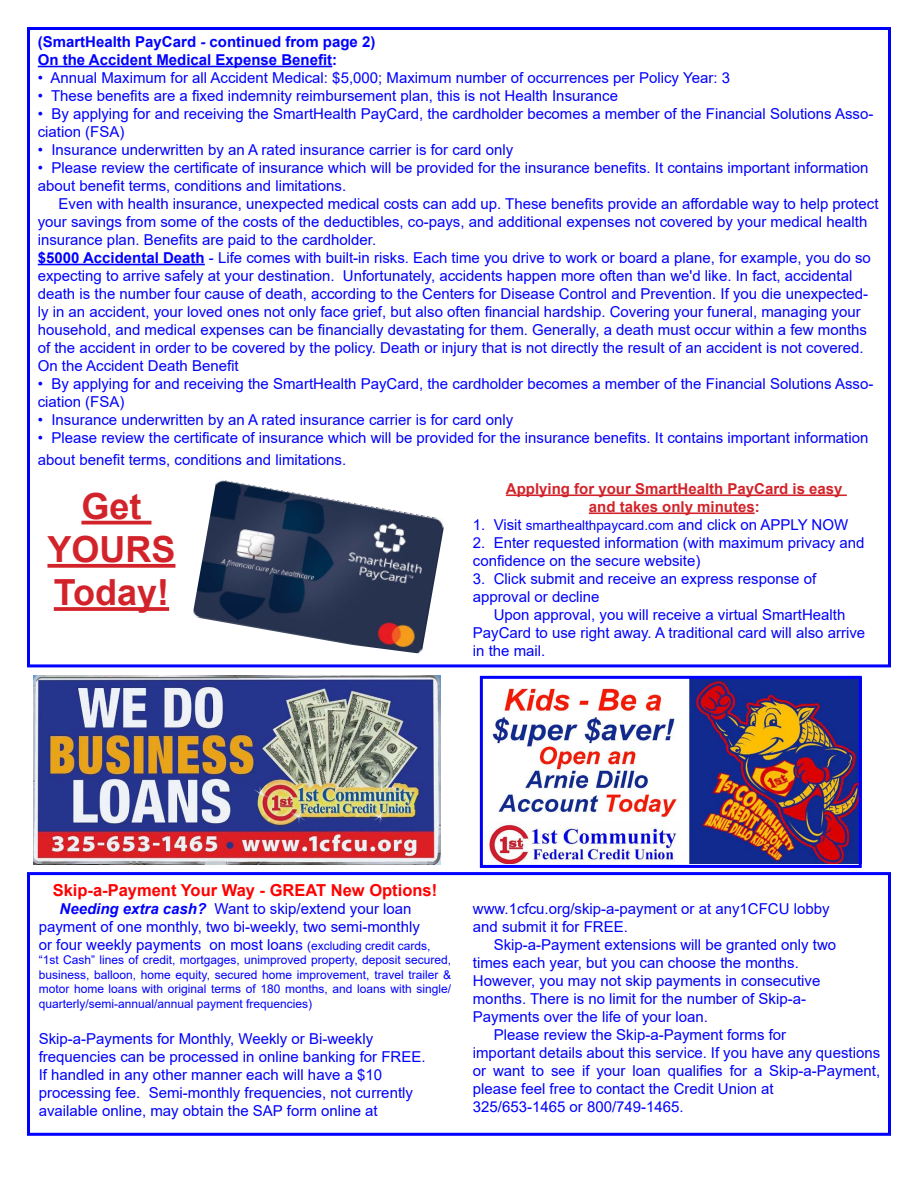
<style>
.page{position:relative;width:918px;height:1188px;background:#fff}
.page>*{position:absolute;margin:0;border:0;box-sizing:border-box;transform-origin:0 0}
.t1{font:700 36px/43.2px "Arial";color:#d2232a;text-align:center}
.t2{font:700 16.5px "Arial";color:#f00}
.t3{font:15px/18px "Arial";color:#00f}
.t4{font:700 15px/18px "Arial";color:#00f}
.t5{font:700 15px/18px "Arial";color:#d2232a;text-align:center}
.t6{font:12px/14.4px "Arial";color:#00f;text-align:justify}
.s1{font-weight:700}
.s2{font-size:13.5px}
.s3{font-weight:700;font-style:italic}
.s4{font-size:12px}
</style>
<div class="page">
<div style="left:27px;top:872px;width:864px;height:264px;border:3px solid #00f"></div>
<hr style="left:506px;top:494px;width:341px;height:2px;background:#d2232a">
<hr style="left:589px;top:512px;width:166px;height:2px;background:#d2232a">
<img style="left:193px;top:480px;width:251px;height:174px">
<svg style="left:81px;top:521px;width:70px;height:4px"></svg>
<svg style="left:47px;top:564px;width:128px;height:4px"></svg>
<svg style="left:54px;top:607px;width:115px;height:4px"></svg>
<hr style="left:38px;top:66px;width:294px;height:1px;background:#00f">
<hr style="left:38px;top:264px;width:167px;height:1px;background:#00f">
<div style="left:27px;top:27px;width:864px;height:640px;border:3px solid #00f"></div>
<img style="left:33px;top:676px;width:407px;height:189px">
<img style="left:487px;top:680px;width:371px;height:183px">
<div style="left:480px;top:676px;width:382px;height:192px;border:3px solid #00f"></div>
<p class="t4" style="left:38px;top:33px;width:339px">(SmartHealth PayCard - continued from page 2)<br>On the Accident Medical Expense Benefit:</p>
<p class="t3" style="left:38px;top:69px;width:694px">• Annual Maximum for all Accident Medical: $5,000; Maximum number of occurrences per Policy Year: 3</p>
<p class="t3" style="left:38px;top:87px;width:582px">• These benefits are a fixed indemnity reimbursement plan, this is not Health Insurance</p>
<p class="t3" style="left:38px;top:105px;width:837px">• By applying for and receiving the SmartHealth PayCard, the cardholder becomes a member of the Financial Solutions Asso&shy;ciation (FSA)</p>
<p class="t3" style="left:38px;top:141px;width:477px">• Insurance underwritten by an A rated insurance carrier is for card only</p>
<p class="t3" style="left:38px;top:159px;width:832px">• Please review the certificate of insurance which will be provided for the insurance benefits. It contains important information about benefit terms, conditions and limitations.</p>
<p class="t3" style="left:38px;top:195px;width:842px;text-indent:21px">Even with health insurance, unexpected medical costs can add up. These benefits provide an affordable way to help protect your savings from some of the costs of the deductibles, co-pays, and additional expenses not covered by your medical health insurance plan. Benefits are paid to the cardholder.<br><span class="s1">$5000 Accidental Death</span> - Life comes with built-in risks. Each time you drive to work or board a plane, for example, you do so expecting to arrive safely at your destination. Unfortunately, accidents happen more often than we'd like. In fact, accidental death is the number four cause of death, according to the Centers for Disease Control and Prevention. If you die unexpected&shy;ly in an accident, your loved ones not only face grief, but also often financial hardship. Covering your funeral, managing your household, and medical expenses can be financially devastating for them. Generally, a death must occur within a few months of the accident in order to be covered by the policy. Death or injury that is not directly the result of an accident is not covered.<br>On the Accident Death Benefit</p>
<p class="t3" style="left:38px;top:375px;width:837px">• By applying for and receiving the SmartHealth PayCard, the cardholder becomes a member of the Financial Solutions Asso&shy;ciation (FSA)</p>
<p class="t3" style="left:38px;top:411px;width:477px">• Insurance underwritten by an A rated insurance carrier is for card only</p>
<p class="t3" style="left:38px;top:427px;width:832px;line-height:21.6px">• Please review the certificate of insurance which will be provided for the insurance benefits. It contains important information about benefit terms, conditions and limitations.</p>
<h1 class="t1" style="left:47px;top:485px;width:130px">Get<br>YOURS<br>Today!</h1>
<p class="t5" style="left:506px;top:480px;width:338px">Applying for your SmartHealth PayCard is easy and takes only minutes:</p>
<p class="t3" style="left:473px;top:515px;width:377px">1. Visit <span class="s2">smarthealthpaycard.com</span> and click on APPLY NOW</p>
<p class="t3" style="left:473px;top:533px;width:393px">2. Enter requested information (with maximum privacy and confidence on the secure website)</p>
<p class="t3" style="left:473px;top:569px;width:345px">3. Click submit and receive an express response of approval or decline</p>
<p class="t3" style="left:473px;top:605px;width:394px;text-indent:21px">Upon approval, you will receive a virtual SmartHealth<br>PayCard to use right away. A traditional card will also arrive in the mail.</p>
<p class="t2" style="left:53px;top:879px;width:386px">Skip-a-Payment Your Way - GREAT New Options!</p>
<p class="t3" style="left:39px;top:900px;width:393px;text-indent:21px"><span class="s3">Needing extra cash?</span> Want to skip/extend your loan payment of one monthly, two bi-weekly, two semi-monthly or four weekly payments on most loans <span class="s4">(excluding credit cards,</span></p>
<p class="t6" style="left:39px;top:953px;width:414px">“1st Cash” lines of credit, mortgages, unimproved property, deposit secured, business, balloon, home equity, secured home improvement, travel trailer &amp; motor home loans with original terms of 180 months, and loans with single/ quarterly/semi-annual/annual payment frequencies)</p>
<p class="t3" style="left:39px;top:1029px;width:388px">Skip-a-Payments for Monthly, Weekly or Bi-weekly frequencies can be processed in online banking for FREE.<br>If handled in any other manner each will have a $10 processing fee. Semi-monthly frequencies, not currently available online, may obtain the SAP form online at</p>
<p class="t3" style="left:473px;top:900px;width:358px">www.1cfcu.org/skip-a-payment or at any1CFCU lobby and submit it for FREE.</p>
<p class="t3" style="left:494px;top:936px;width:344px">Skip-a-Payment extensions will be granted only two</p>
<p class="t3" style="left:473px;top:954px;width:328px">times each year, but you can choose the months.</p>
<p class="t3" style="left:473px;top:972px;width:349px">However, you may not skip payments in consecutive</p>
<p class="t3" style="left:473px;top:990px;width:335px">months. There is no limit for the number of Skip-a-</p>
<p class="t3" style="left:473px;top:1008px;width:237px">Payments over the life of your loan.</p>
<p class="t3" style="left:494px;top:1026px;width:294px">Please review the Skip-a-Payment forms for</p>
<p class="t3" style="left:473px;top:1044px;width:409px">important details about this service. If you have any questions</p>
<p class="t3" style="left:473px;top:1062px;width:409px">or want to see if your loan qualifies for a Skip-a-Payment,</p>
<p class="t3" style="left:473px;top:1080px;width:302px">please feel free to contact the Credit Union at</p>
<p class="t3" style="left:473px;top:1098px;width:212px">325/653-1465 or 800/749-1465.</p>
</div>
